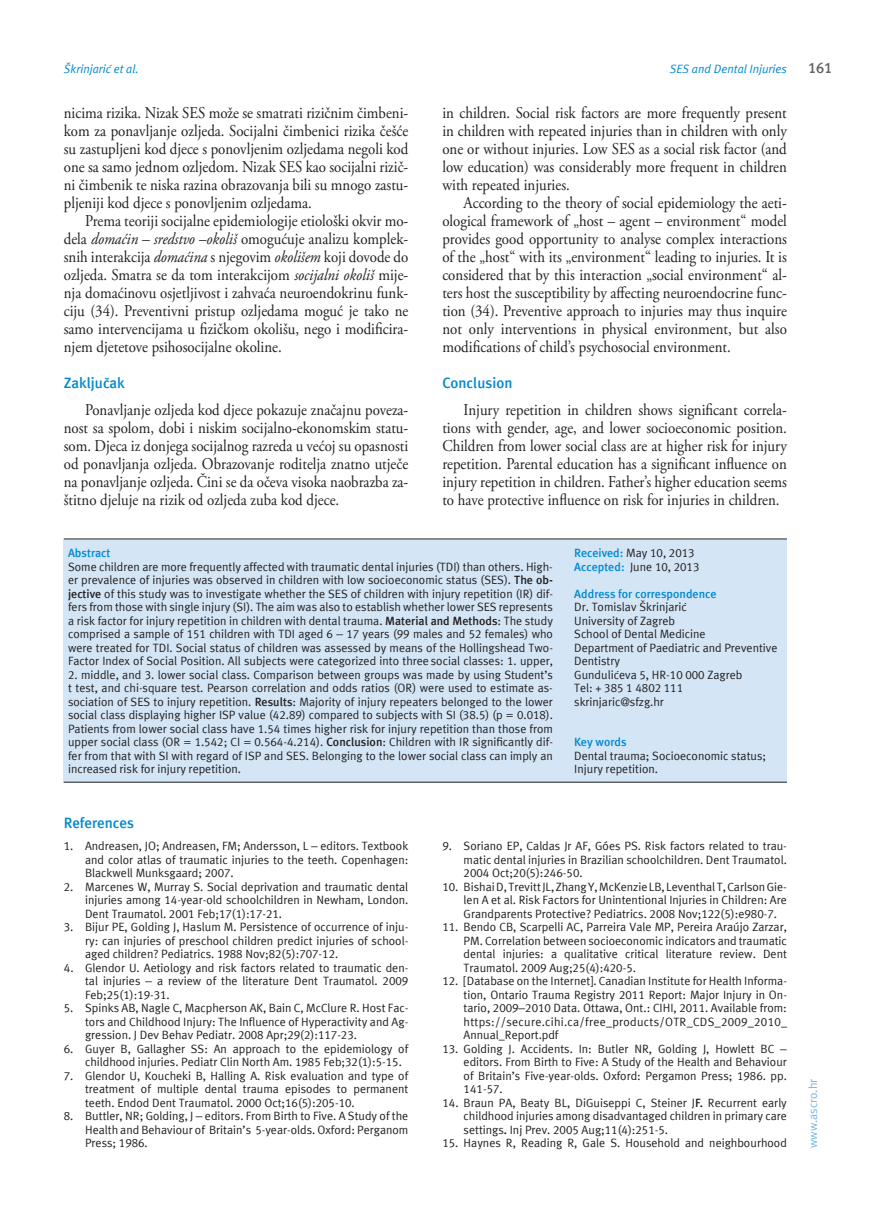
<style>
.page{position:relative;width:872px;height:1212px;background:#fff}
.page>*{position:absolute;margin:0;border:0;box-sizing:border-box;transform-origin:0 0}
.t1{font:16.5px/18px "Adobe Garamond Pro";color:#231f20;text-align:justify;scale:.9 1}
.t2{font:700 15px "Meta ASC";color:#0089cf}
.t3{font:700 15px "Meta ASC";color:#636366}
.t4{font:12px/13.5px "Meta ASC";color:#231f20;text-align:justify}
.t5{font:700 12px "Meta ASC";color:#0089cf}
.t6{font:italic 12px "Meta ASC";color:#0089cf}
.t7{font:12px "Meta ASC";color:#77b6e4}
.s1{font-style:italic}
.s2{font-weight:700}
.s3{font-weight:700;color:#0089cf}
</style>
<div class="page">
<div style="left:64px;top:539px;width:723px;height:243px;background:#d4e6f6"></div>
<hr style="left:64px;top:538px;width:723px;height:1px;background:#231f20">
<hr style="left:64px;top:782px;width:723px;height:1px;background:#231f20">
<p class="t6" style="left:64px;top:62px;width:76px">Škrinjarić et al.</p>
<p class="t6" style="left:670px;top:62px;width:119px">SES and Dental Injuries</p>
<p class="t3" style="left:808px;top:59px;width:26px">161</p>
<p class="t1" style="left:442px;top:105px;width:384px">in children. Social risk factors are more frequently present in children with repeated injuries than in children with only one or without injuries. Low SES as a social risk factor (and low education) was considerably more frequent in children with repeated injuries.</p>
<p class="t1" style="left:442px;top:195px;width:384px;text-indent:21px">According to the theory of social epidemiology the aeti&shy;ological framework of „host – agent – environment“ model provides good opportunity to analyse complex interactions of the „host“ with its „environment“ leading to injuries. It is considered that by this interaction „social environment“ al&shy;ters host the susceptibility by affecting neuroendocrine func&shy;tion (34). Preventive approach to injuries may thus inquire not only interventions in physical environment, but also modifications of child’s psychosocial environment.</p>
<p class="t2" style="left:442px;top:374px;width:72px">Conclusion</p>
<p class="t1" style="left:442px;top:402px;width:384px;text-indent:21px">Injury repetition in children shows significant correla&shy;tions with gender, age, and lower socioeconomic position.<br>Children from lower social class are at higher risk for injury repetition. Parental education has a significant influence on injury repetition in children. Father’s higher education seems to have protective influence on risk for injuries in children.</p>
<p class="t1" style="left:64px;top:105px;width:384px">nicima rizika. Nizak SES može se smatrati rizičnim čimbeni&shy;kom za ponavljanje ozljeda. Socijalni čimbenici rizika češće su zastupljeni kod djece s ponovljenim ozljedama negoli kod one sa samo jednom ozljedom. Nizak SES kao socijalni rizič&shy;ni čimbenik te niska razina obrazovanja bili su mnogo zastu&shy;pljeniji kod djece s ponovljenim ozljedama.</p>
<p class="t1" style="left:64px;top:213px;width:384px;text-indent:21px">Prema teoriji socijalne epidemiologije etiološki okvir mo&shy;dela <span class="s1">domaćin – sredstvo</span> –<span class="s1">okoliš</span> omogućuje analizu komplek&shy;snih interakcija <span class="s1">domaćina</span> s njegovim <span class="s1">okolišem</span> koji dovode do ozljeda. Smatra se da tom interakcijom <span class="s1">socijalni okoliš</span> mije&shy;nja domaćinovu osjetljivost i zahvaća neuroendokrinu funk&shy;ciju (34). Preventivni pristup ozljedama moguć je tako ne samo intervencijama u fizičkom okolišu, nego i modificira&shy;njem djetetove psihosocijalne okoline.</p>
<p class="t2" style="left:64px;top:374px;width:63px">Zaključak</p>
<p class="t1" style="left:64px;top:402px;width:384px;text-indent:21px">Ponavljanje ozljeda kod djece pokazuje značajnu poveza&shy;nost sa spolom, dobi i niskim socijalno-ekonomskim statu&shy;som. Djeca iz donjega socijalnog razreda u većoj su opasnosti od ponavljanja ozljeda. Obrazovanje roditelja znatno utječe na ponavljanje ozljeda. Čini se da očeva visoka naobrazba za&shy;štitno djeluje na rizik od ozljeda zuba kod djece.</p>
<p class="t5" style="left:68px;top:546px;width:44px">Abstract</p>
<p class="t4" style="left:68px;top:560px;width:486px">Some children are more frequently affected with traumatic dental injuries (TDI) than others. High&shy;er prevalence of injuries was observed in children with low socioeconomic status (SES). <span class="s2">The ob&shy;jective</span> of this study was to investigate whether the SES of children with injury repetition (IR) dif&shy;fers from those with single injury (SI). The aim was also to establish whether lower SES represents a risk factor for injury repetition in children with dental trauma. <span class="s2">Material and Methods</span>: The study comprised a sample of 151 children with TDI aged 6 – 17 years (99 males and 52 females) who were treated for TDI. Social status of children was assessed by means of the Hollingshead Two-Factor Index of Social Position. All subjects were categorized into three social classes: 1. upper,</p>
<p class="t4" style="left:68px;top:668px;width:486px">2. middle, and 3. lower social class. Comparison between groups was made by using Student’s t test, and chi-square test. Pearson correlation and odds ratios (OR) were used to estimate as&shy;sociation of SES to injury repetition. <span class="s2">Results</span>: Majority of injury repeaters belonged to the lower social class displaying higher ISP value (42.89) compared to subjects with SI (38.5) (p = 0.018).<br>Patients from lower social class have 1.54 times higher risk for injury repetition than those from upper social class (OR = 1.542; CI = 0.564-4.214). <span class="s2">Conclusion</span>: Children with IR significantly dif&shy;fer from that with SI with regard of ISP and SES. Belonging to the lower social class can imply an increased risk for injury repetition.</p>
<p class="t4" style="left:574px;top:546px;width:127px"><span class="s3">Received:</span> May 10, 2013<br><span class="s3">Accepted:</span> June 10, 2013</p>
<p class="t5" style="left:574px;top:587px;width:144px">Address for correspondence</p>
<p class="t4" style="left:574px;top:600px;width:205px;text-align:left">Dr. Tomislav Škrinjarić<br>University of Zagreb<br>School of Dental Medicine<br>Department of Paediatric and Preventive<br>Dentistry<br>Gundulićeva 5, HR-10 000 Zagreb<br>Tel: + 385 1 4802 111<br>skrinjaric@sfzg.hr</p>
<p class="t5" style="left:574px;top:735px;width:54px">Key words</p>
<p class="t4" style="left:574px;top:749px;width:193px">Dental trauma; Socioeconomic status;<br>Injury repetition.</p>
<p class="t2" style="left:64px;top:814px;width:72px">References</p>
<p class="t4" style="left:85px;top:839px;width:325px;text-indent:-21px">1. Andreasen, JO; Andreasen, FM; Andersson, L – editors. Textbook and color atlas of traumatic injuries to the teeth. Copenhagen:<br>Blackwell Munksgaard; 2007.</p>
<p class="t4" style="left:85px;top:879px;width:325px;text-indent:-21px">2. Marcenes W, Murray S. Social deprivation and traumatic dental injuries among 14-year-old schoolchildren in Newham, London.<br>Dent Traumatol. 2001 Feb;17(1):17-21.</p>
<p class="t4" style="left:85px;top:920px;width:325px;text-indent:-21px">3. Bijur PE, Golding J, Haslum M. Persistence of occurrence of inju&shy;ry: can injuries of preschool children predict injuries of school&shy;aged children? Pediatrics. 1988 Nov;82(5):707-12.</p>
<p class="t4" style="left:85px;top:960px;width:325px;text-indent:-21px">4. Glendor U. Aetiology and risk factors related to traumatic den&shy;tal injuries – a review of the literature Dent Traumatol. 2009<br>Feb;25(1):19-31.</p>
<p class="t4" style="left:85px;top:1001px;width:325px;text-indent:-21px">5. Spinks AB, Nagle C, Macpherson AK, Bain C, McClure R. Host Fac&shy;tors and Childhood Injury: The Influence of Hyperactivity and Ag&shy;gression. J Dev Behav Pediatr. 2008 Apr;29(2):117-23.</p>
<p class="t4" style="left:85px;top:1041px;width:325px;text-indent:-21px">6. Guyer B, Gallagher SS: An approach to the epidemiology of childhood injuries. Pediatr Clin North Am. 1985 Feb;32(1):5-15.</p>
<p class="t4" style="left:85px;top:1068px;width:325px;text-indent:-21px">7. Glendor U, Koucheki B, Halling A. Risk evaluation and type of treatment of multiple dental trauma episodes to permanent teeth. Endod Dent Traumatol. 2000 Oct;16(5):205-10.</p>
<p class="t4" style="left:85px;top:1109px;width:325px;text-indent:-21px">8. Buttler, NR; Golding, J – editors. From Birth to Five. A Study of the Health and Behaviour of Britain’s 5-year-olds. Oxford: Perganom Press; 1986.</p>
<p class="t4" style="left:463px;top:839px;width:325px;text-indent:-21px">9. Soriano EP, Caldas Jr AF, Góes PS. Risk factors related to trau&shy;matic dental injuries in Brazilian schoolchildren. Dent Traumatol.<br>2004 Oct;20(5):246-50.</p>
<p class="t4" style="left:463px;top:879px;width:325px;text-indent:-21px">10. Bishai D, Trevitt JL, Zhang Y, McKenzie LB, Leventhal T, Carlson Gie&shy;len A et al. Risk Factors for Unintentional Injuries in Children: Are Grandparents Protective? Pediatrics. 2008 Nov;122(5):e980-7.</p>
<p class="t4" style="left:463px;top:920px;width:325px;text-indent:-21px">11. Bendo CB, Scarpelli AC, Parreira Vale MP, Pereira Araújo Zarzar, PM. Correlation between socioeconomic indicators and traumatic dental injuries: a qualitative critical literature review. Dent Traumatol. 2009 Aug;25(4):420-5.</p>
<p class="t4" style="left:463px;top:974px;width:325px;text-indent:-21px">12. [Database on the Internet]. Canadian Institute for Health Informa&shy;tion, Ontario Trauma Registry 2011 Report: Major Injury in On&shy;tario, 2009–2010 Data. Ottawa, Ont.: CIHI, 2011. Available from: https://secure.cihi.ca/free_products/OTR_CDS_2009_2010_ Annual_Report.pdf</p>
<p class="t4" style="left:463px;top:1041px;width:325px;text-indent:-21px">13. Golding J. Accidents. In: Butler NR, Golding J, Howlett BC – editors. From Birth to Five: A Study of the Health and Behaviour of Britain’s Five-year-olds. Oxford: Pergamon Press; 1986. pp.<br>141-57.</p>
<p class="t4" style="left:463px;top:1095px;width:325px;text-indent:-21px">14. Braun PA, Beaty BL, DiGuiseppi C, Steiner J<span class="s2">F.</span> Recurrent early childhood injuries among disadvantaged children in primary care settings<span class="s2">.</span> Inj Prev. 2005 Aug;11(4):251-5.</p>
<p class="t4" style="left:442px;top:1136px;width:346px">15. Haynes R, Reading R, Gale S. Household and neighbourhood</p>
<p class="t7" style="left:806px;top:1148px;width:71px;rotate:-90deg">www.ascro.hr</p>
</div>
